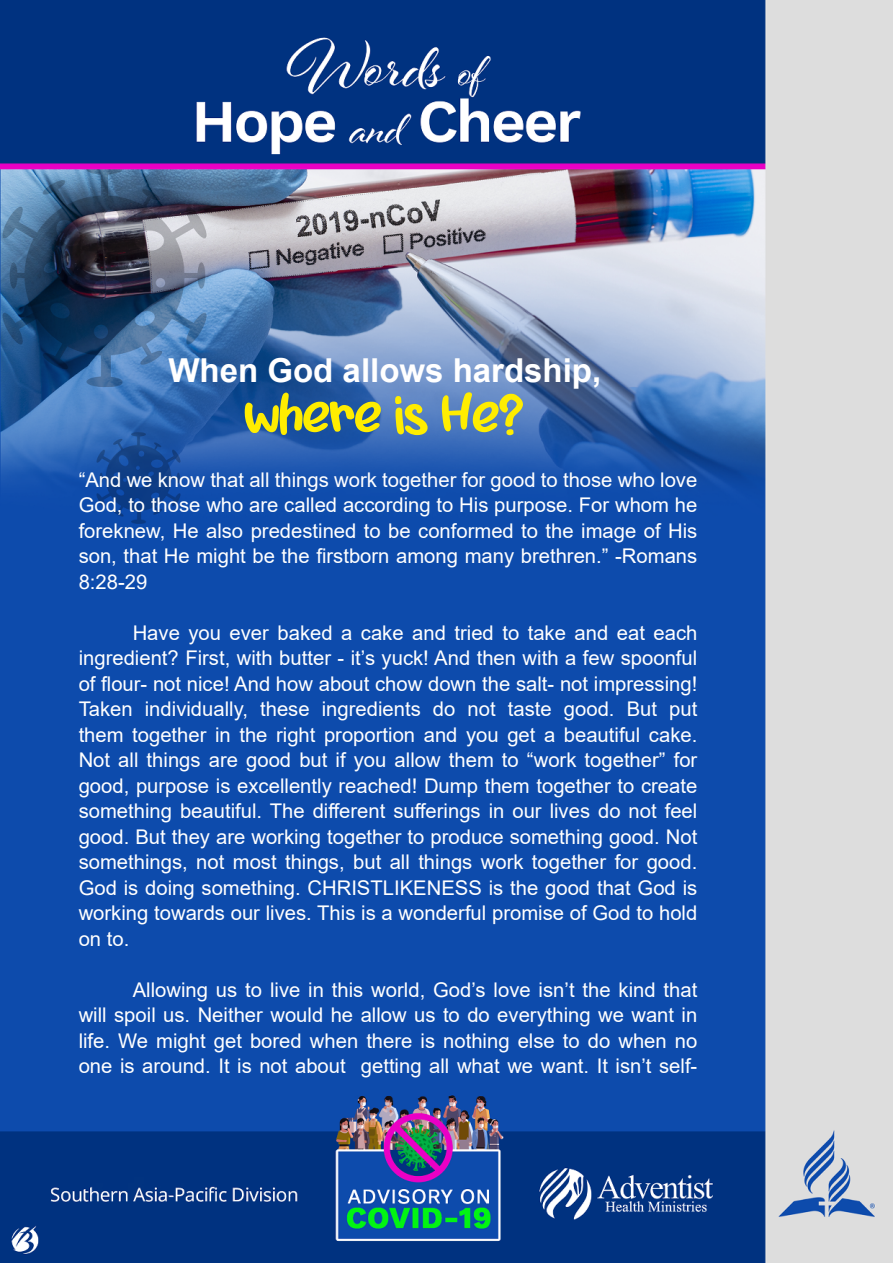
<style>
.page{position:relative;width:893px;height:1263px;background:#fff}
.page>*{position:absolute;margin:0;border:0;box-sizing:border-box;transform-origin:0 0}
.t1{font:69px "Lemon Juice";color:#ffed00;scale:1.18 1}
.t2{font:700 33px "Arial";color:#fff}
.t3{font:20.25px/25.5px "Arial";color:#fff;text-align:justify}
</style>
<div class="page">
<img style="left:0;top:0;width:893px;height:1263px">
<h2 class="t2" style="left:168px;top:347px;width:434px">When God allows hardship,</h2>
<h1 class="t1" style="left:245px;top:378px;width:239px">where is He?</h1>
<p class="t3" style="left:79px;top:467px;width:620px">“And we know that all things work together for good to those who love God, to those who are called according to His purpose. For whom he foreknew, He also predestined to be conformed to the image of His son, that He might be the firstborn among many brethren.” -Romans 8:28-29</p>
<p class="t3" style="left:79px;top:620px;width:620px;text-indent:54px">Have you ever baked a cake and tried to take and eat each ingredient? First, with butter - it’s yuck! And then with a few spoonful of flour- not nice! And how about chow down the salt- not impressing!<br>Taken individually, these ingredients do not taste good. But put them together in the right proportion and you get a beautiful cake.<br>Not all things are good but if you allow them to “work together” for good, purpose is excellently reached! Dump them together to create something beautiful. The different sufferings in our lives do not feel good. But they are working together to produce something good. Not somethings, not most things, but all things work together for good.<br>God is doing something. CHRISTLIKENESS is the good that God is working towards our lives. This is a wonderful promise of God to hold on to.</p>
<p class="t3" style="left:79px;top:977px;width:620px;text-indent:54px">Allowing us to live in this world, God’s love isn’t the kind that will spoil us. Neither would he allow us to do everything we want in life. We might get bored when there is nothing else to do when no one is around. It is not about getting all what we want. It isn’t self-</p>
</div>
